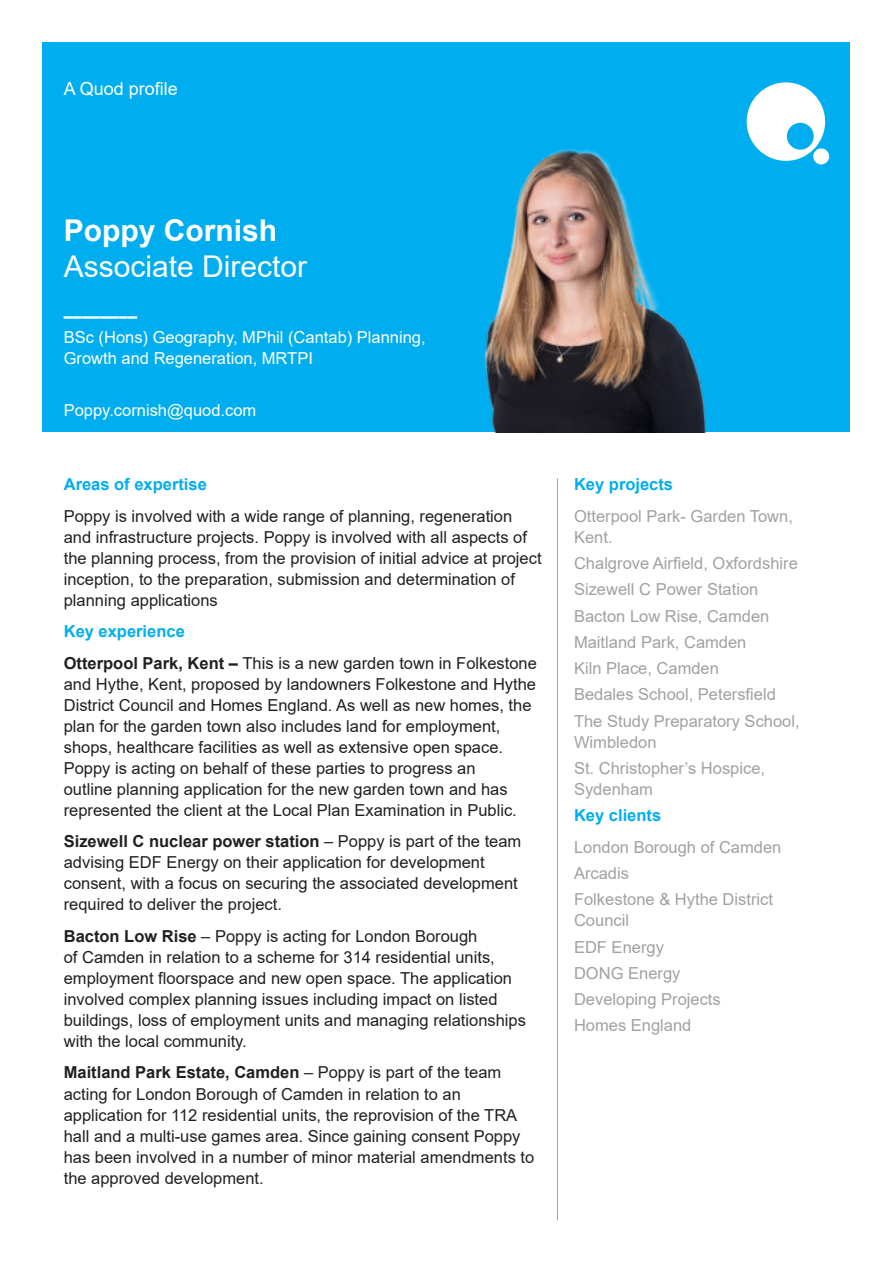
<style>
.page{position:relative;width:893px;height:1263px;background:#fff}
.page>*{position:absolute;margin:0;border:0;box-sizing:border-box;transform-origin:0 0}
.Titles{font:30px "Arial";color:#fff}
.Titles-2{font:700 30px "Arial";color:#fff}
.t1{font:18px "Arial";color:#fff}
.Body_Copy{font:16.5px/21px "Arial";color:#231f20}
.Body_Copy__Right_Col{font:16.5px/21px "Arial";color:#a1a1a5}
.Body_Copy-2{font:16.5px/21px "Arial";color:#fff}
.Headers{font:700 16.5px "Arial";color:#00aeef}
.t2{font:700 16.5px "Arial";color:#fff}
.s1{font-weight:700;color:#00aeef}
.s2{font-weight:700}
</style>
<div class="page">
<div style="left:43px;top:43px;width:807px;height:389px;background:#00aeef"></div>
<svg style="left:747px;top:82px;width:78px;height:79px"></svg>
<div style="left:813px;top:148px;width:16px;height:16px;background:#fff;border-radius:50%"></div>
<hr style="left:557px;top:478px;width:1px;height:742px;background:#a1a1a5">
<img style="left:484px;top:148px;width:222px;height:284px">
<p class="t1" style="left:64px;top:76px;width:115px">A Quod profile</p>
<p class="Titles-2" style="left:64px;top:209px;width:215px">Poppy Cornish</p>
<p class="Titles" style="left:64px;top:246px;width:245px">Associate Director</p>
<p class="t2" style="left:64px;top:304px;width:75px">––––––––</p>
<p class="Body_Copy-2" style="left:64px;top:326px;width:363px">BSc (Hons) Geography, MPhil (Cantab) Planning,<br>Growth and Regeneration, MRTPI</p>
<p class="Body_Copy-2" style="left:64px;top:400px;width:194px">Poppy.cornish@quod.com</p>
<p class="Body_Copy" style="left:64px;top:469px;width:450px;line-height:31.5px"><span class="s1">Areas of expertise<br></span>Poppy is involved with a wide range of planning, regeneration</p>
<p class="Body_Copy" style="left:64px;top:526px;width:479px">and infrastructure projects. Poppy is involved with all aspects of the planning process, from the provision of initial advice at project inception, to the preparation, submission and determination of planning applications</p>
<p class="Body_Copy" style="left:64px;top:616px;width:475px;line-height:31.5px"><span class="s1">Key experience<br></span><span class="s2">Otterpool Park, Kent –</span> This is a new garden town in Folkestone</p>
<p class="Body_Copy" style="left:64px;top:673px;width:474px">and Hythe, Kent, proposed by landowners Folkestone and Hythe District Council and Homes England. As well as new homes, the plan for the garden town also includes land for employment, shops, healthcare facilities as well as extensive open space.<br>Poppy is acting on behalf of these parties to progress an<br>outline planning application for the new garden town and has represented the client at the Local Plan Examination in Public.</p>
<p class="Body_Copy" style="left:64px;top:831px;width:459px"><span class="s2">Sizewell C nuclear power station</span> – Poppy is part of the team advising EDF Energy on their application for development consent, with a focus on securing the associated development required to deliver the project.</p>
<p class="Body_Copy" style="left:64px;top:925px;width:464px"><span class="s2">Bacton Low Rise</span> – Poppy is acting for London Borough<br>of Camden in relation to a scheme for 314 residential units, employment floorspace and new open space. The application involved complex planning issues including impact on listed buildings, loss of employment units and managing relationships with the local community.</p>
<p class="Body_Copy" style="left:64px;top:1062px;width:472px"><span class="s2">Maitland Park Estate, Camden</span> – Poppy is part of the team acting for London Borough of Camden in relation to an application for 112 residential units, the reprovision of the TRA hall and a multi-use games area. Since gaining consent Poppy has been involved in a number of minor material amendments to the approved development.</p>
<p class="Headers" style="left:574px;top:473px;width:101px">Key projects</p>
<p class="Body_Copy__Right_Col" style="left:574px;top:505px;width:220px">Otterpool Park- Garden Town,<br>Kent.</p>
<p class="Body_Copy__Right_Col" style="left:574px;top:553px;width:225px">Chalgrove Airfield, Oxfordshire</p>
<p class="Body_Copy__Right_Col" style="left:574px;top:579px;width:186px">Sizewell C Power Station</p>
<p class="Body_Copy__Right_Col" style="left:574px;top:605px;width:197px">Bacton Low Rise, Camden</p>
<p class="Body_Copy__Right_Col" style="left:574px;top:631px;width:174px">Maitland Park, Camden</p>
<p class="Body_Copy__Right_Col" style="left:574px;top:658px;width:146px">Kiln Place, Camden</p>
<p class="Body_Copy__Right_Col" style="left:574px;top:684px;width:203px">Bedales School, Petersfield</p>
<p class="Body_Copy__Right_Col" style="left:574px;top:710px;width:227px">The Study Preparatory School,<br>Wimbledon</p>
<p class="Body_Copy__Right_Col" style="left:574px;top:757px;width:193px">St. Christopher’s Hospice,<br>Sydenham</p>
<p class="Headers" style="left:574px;top:804px;width:89px">Key clients</p>
<p class="Body_Copy__Right_Col" style="left:574px;top:836px;width:209px">London Borough of Camden</p>
<p class="Body_Copy__Right_Col" style="left:574px;top:862px;width:57px">Arcadis</p>
<p class="Body_Copy__Right_Col" style="left:574px;top:889px;width:200px">Folkestone &amp; Hythe District<br>Council</p>
<p class="Body_Copy__Right_Col" style="left:574px;top:936px;width:91px">EDF Energy</p>
<p class="Body_Copy__Right_Col" style="left:574px;top:962px;width:108px">DONG Energy</p>
<p class="Body_Copy__Right_Col" style="left:574px;top:988px;width:148px">Developing Projects</p>
<p class="Body_Copy__Right_Col" style="left:574px;top:1015px;width:119px">Homes England</p>
</div>
